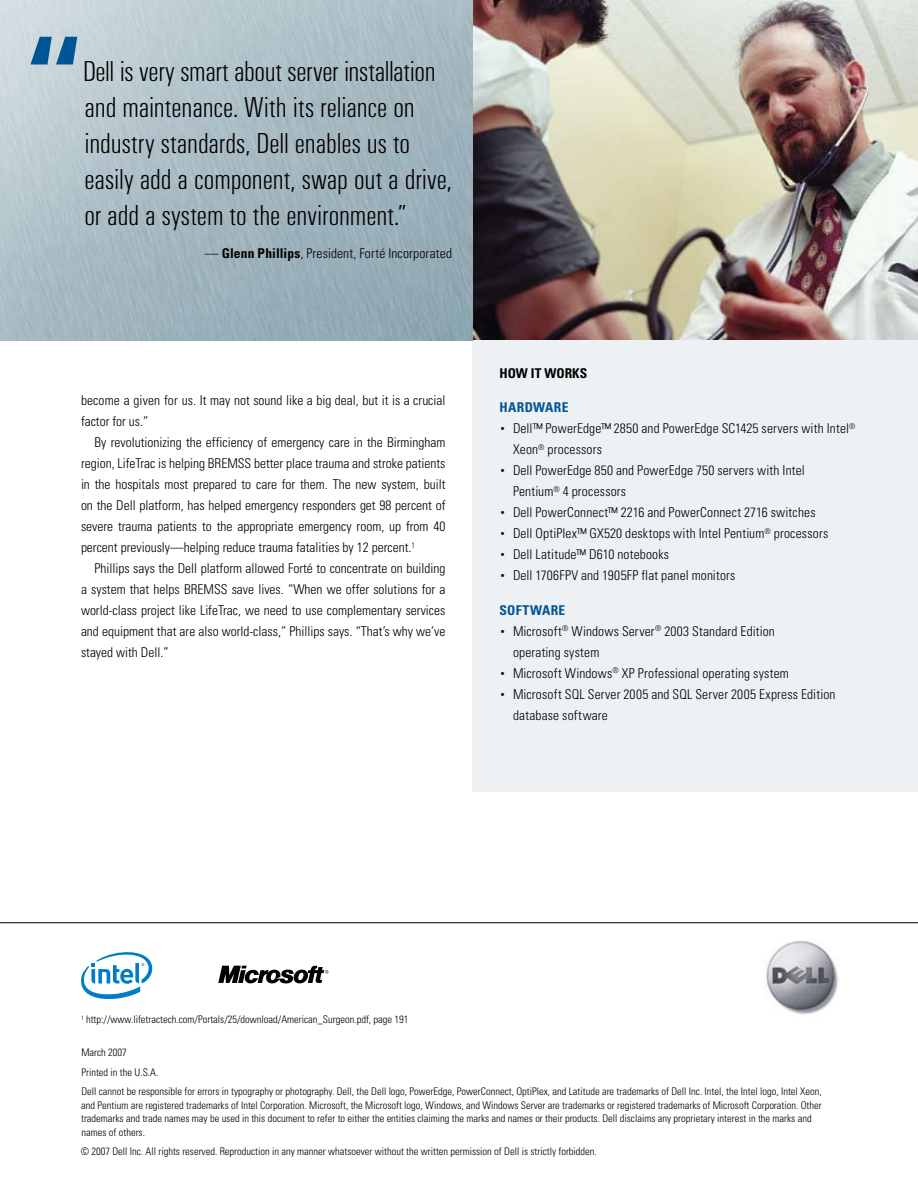
<style>
.page{position:relative;width:918px;height:1188px;background:#fff}
.page>*{position:absolute;margin:0;border:0;box-sizing:border-box;transform-origin:0 0}
.t1{font:30px/36px "U47";letter-spacing:-.01em;color:#000}
.t2{font:300 condensed 13.5px/21px "Univers";letter-spacing:.01em;color:#000}
.t3{font:700 condensed 13.5px "Univers";color:#000}
.t4{font:13.5px/21px "U85";color:#000;text-align:justify}
.t5{font:300 condensed 10.5px/19.5px "Univers";color:#000}
.s1{font-weight:700}
.s2{font-weight:700;color:#005595}
</style>
<div class="page">
<img style="left:0;top:0;width:918px;height:340px">
<div style="left:472px;top:340px;width:446px;height:452px;background:#eef1f4"></div>
<hr style="left:0;top:922px;width:918px;height:1px;background:#000">
<svg style="left:81px;top:952px;width:72px;height:47px"></svg>
<svg style="left:218px;top:965px;width:111px;height:19px"></svg>
<img style="left:765px;top:941px;width:74px;height:74px">
<svg style="left:30px;top:37px;width:47px;height:27px"></svg>
<h1 class="t1" style="left:83px;top:56px;width:370px">Dell is very smart about server installation and maintenance. With its reliance on industry standards, Dell enables us to easily add a component, swap out a drive, or add a system to the environment.”</h1>
<p class="t2" style="left:205px;top:243px;width:248px">— <span class="s1">GLENN PHILLIPS</span>, President, Forté Incorporated</p>
<p class="t2" style="left:81px;top:390px;width:366px">become a given for us. It may not sound like a big deal, but it is a crucial factor for us.”</p>
<p class="t2" style="left:81px;top:432px;width:366px;text-align:justify;text-indent:14px">By revolutionizing the efficiency of emergency care in the Birmingham region, LifeTrac is helping BREMSS better place trauma and stroke patients in the hospitals most prepared to care for them. The new system, built on the Dell platform, has helped emergency responders get 98 percent of severe trauma patients to the appropriate emergency room, up from 40 percent previously—helping reduce trauma fatalities by 12 percent.<sup>1</sup></p>
<p class="t2" style="left:81px;top:558px;width:366px;text-align:justify;text-indent:14px">Phillips says the Dell platform allowed Forté to concentrate on building a system that helps BREMSS save lives. “When we offer solutions for a world-class project like LifeTrac, we need to use complementary services and equipment that are also world-class,” Phillips says. “That’s why we’ve stayed with Dell.”</p>
<p class="t3" style="left:500px;top:365px;width:88px">HOW IT WORKS</p>
<p class="t2" style="left:513px;top:397px;width:344px;text-indent:-14px"><span class="s2">HARDWARE<br></span>Dell™ PowerEdge™ 2850 and PowerEdge SC1425 servers with Intel<sup>® </sup>Xeon<sup>®</sup> processors<br>Dell PowerEdge 850 and PowerEdge 750 servers with Intel<br>Pentium<sup>®</sup> 4 processors<br>Dell PowerConnect™ 2216 and PowerConnect 2716 switches<br>Dell OptiPlex™ GX520 desktops with Intel Pentium<sup>®</sup> processors<br>Dell Latitude™ D610 notebooks<br>Dell 1706FPV and 1905FP flat panel monitors</p>
<p class="t2" style="left:513px;top:600px;width:324px;text-indent:-14px"><span class="s2">SOFTWARE<br></span>Microsoft<sup>®</sup> Windows Server<sup>®</sup> 2003 Standard Edition<br>operating system<br>Microsoft Windows<sup>®</sup> XP Professional operating system Microsoft SQL Server 2005 and SQL Server 2005 Express Edition database software</p>
<p class="t4" style="left:500px;top:420px;width:8px">•</p>
<p class="t4" style="left:500px;top:462px;width:8px">•</p>
<p class="t4" style="left:500px;top:504px;width:8px">• • • •</p>
<p class="t4" style="left:500px;top:622px;width:8px">•</p>
<p class="t4" style="left:500px;top:664px;width:8px">• •</p>
<p class="t5" style="left:81px;top:1009px;width:329px"><sup>1</sup> http://www.lifetractech.com/Portals/25/download/American_Surgeon.pdf, page 191</p>
<p class="t5" style="left:81px;top:1042px;width:742px">March 2007<br>Printed in the U.S.A.<br>Dell cannot be responsible for errors in typography or photography. Dell, the Dell logo, PowerEdge, PowerConnect, OptiPlex, and Latitude are trademarks of Dell Inc. Intel, the Intel logo, Intel Xeon,</p>
<p class="t5" style="left:81px;top:1098px;width:742px;line-height:13.5px">and Pentium are registered trademarks of Intel Corporation. Microsoft, the Microsoft logo, Windows, and Windows Server are trademarks or registered trademarks of Microsoft Corporation. Other trademarks and trade names may be used in this document to refer to either the entities claiming the marks and names or their products. Dell disclaims any proprietary interest in the marks and names of others.</p>
<p class="t5" style="left:81px;top:1141px;width:518px">© 2007 Dell Inc. All rights reserved. Reproduction in any manner whatsoever without the written permission of Dell is strictly forbidden.</p>
</div>
